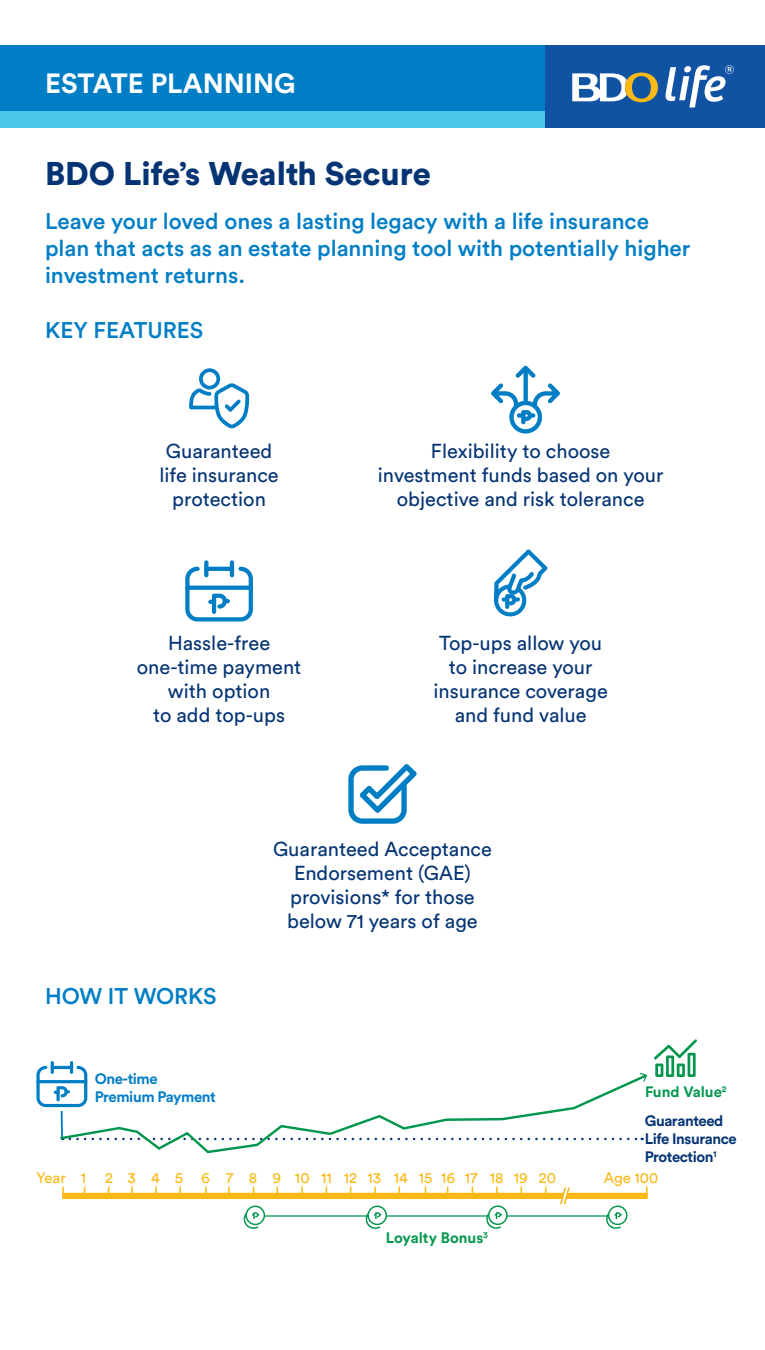
<style>
.page{position:relative;width:765px;height:1350px;background:#fff}
.page>*{position:absolute;margin:0;border:0;box-sizing:border-box;transform-origin:0 0}
.t1{font:900 32.5px "Circular Std";color:#053474}
.t2{font:700 27.5px "Circular Std";color:#fff}
.t3{font:500 22.5px/27px "Circular Std";color:#007ec5}
.t4{font:20px/24px "Circular Std";color:#053474;text-align:center}
.t5{font:15px "Circular Std";color:#fcb814}
.t6{font:700 15px/18px "Circular Std";letter-spacing:-.03em;color:#053474}
.t7{font:700 15px "Circular Std";color:#00964c}
.t8{font:700 15px/18px "Circular Std";letter-spacing:-.03em;color:#007ec5}
</style>
<div class="page">
<div style="left:0;top:45px;width:546px;height:83px;background:#007ec5"></div>
<div style="left:0;top:112px;width:546px;height:16px;background:#4dc7e9"></div>
<div style="left:546px;top:45px;width:219px;height:83px;background:#1153a3"></div>
<svg style="left:572px;top:73px;width:86px;height:29px"></svg>
<svg style="left:666px;top:65px;width:68px;height:43px"></svg>
<svg style="left:491px;top:365px;width:69px;height:69px"></svg>
<svg style="left:348px;top:764px;width:69px;height:60px"></svg>
<svg style="left:204px;top:560px;width:4px;height:17px"></svg>
<svg style="left:230px;top:560px;width:4px;height:17px"></svg>
<svg style="left:185px;top:567px;width:68px;height:55px"></svg>
<div style="left:62px;top:1193px;width:501px;height:6px;background:#fcb814"></div>
<svg style="left:62px;top:1187px;width:2px;height:12px"></svg>
<svg style="left:131px;top:1187px;width:2px;height:6px"></svg>
<svg style="left:155px;top:1187px;width:2px;height:6px"></svg>
<svg style="left:179px;top:1187px;width:2px;height:6px"></svg>
<svg style="left:205px;top:1187px;width:2px;height:6px"></svg>
<svg style="left:228px;top:1187px;width:2px;height:6px"></svg>
<svg style="left:301px;top:1187px;width:2px;height:6px"></svg>
<svg style="left:374px;top:1187px;width:2px;height:6px"></svg>
<svg style="left:496px;top:1187px;width:2px;height:6px"></svg>
<svg style="left:646px;top:1187px;width:2px;height:6px"></svg>
<svg style="left:559px;top:1187px;width:12px;height:18px"></svg>
<div style="left:567px;top:1193px;width:81px;height:6px;background:#fcb814"></div>
<hr style="left:265px;top:1215px;width:102px;height:2px;background:#00964c">
<hr style="left:386px;top:1215px;width:101px;height:2px;background:#00964c">
<hr style="left:506px;top:1215px;width:102px;height:2px;background:#00964c">
<svg style="left:62px;top:1140px;width:581px;height:14px"></svg>
<svg style="left:36px;top:1061px;width:611px;height:79px"></svg>
<svg style="left:189px;top:368px;width:60px;height:60px"></svg>
<svg style="left:493px;top:549px;width:55px;height:68px"></svg>
<svg style="left:654px;top:1039px;width:43px;height:38px"></svg>
<svg style="left:243px;top:1206px;width:22px;height:23px"></svg>
<svg style="left:364px;top:1206px;width:23px;height:23px"></svg>
<svg style="left:485px;top:1205px;width:23px;height:24px"></svg>
<svg style="left:605px;top:1206px;width:22px;height:23px"></svg>
<h2 class="t2" style="left:45px;top:65px;width:252px">ESTATE PLANNING</h2>
<h1 class="t1" style="left:45px;top:152px;width:388px">BDO Life’s Wealth Secure</h1>
<p class="t3" style="left:45px;top:207px;width:647px">Leave your loved ones a lasting legacy with a life insurance plan that acts as an estate planning tool with potentially higher investment returns.</p>
<p class="t3" style="left:45px;top:316px;width:160px">KEY FEATURES</p>
<p class="t4" style="left:159px;top:439px;width:121px">Guaranteed life insurance protection</p>
<p class="t4" style="left:137px;top:630px;width:166px">Hassle-free one-time payment with option<br>to add top-ups</p>
<p class="t4" style="left:378px;top:439px;width:287px">Flexibility to choose<br>investment funds based on your objective and risk tolerance</p>
<p class="t4" style="left:433px;top:630px;width:176px">Top-ups allow you to increase your insurance coverage and fund value</p>
<p class="t3" style="left:45px;top:982px;width:173px">HOW IT WORKS</p>
<p class="t8" style="left:95px;top:1069px;width:122px">One-time<br>Premium Payment</p>
<p class="t4" style="left:273px;top:837px;width:220px">Guaranteed Acceptance<br>Endorsement (GAE) provisions* for those below 71 years of age</p>
<p class="t7" style="left:645px;top:1082px;width:83px">Fund Value<sup>2</sup></p>
<p class="t6" style="left:645px;top:1111px;width:94px">Guaranteed<br>Life Insurance<br>Protection<sup>1</sup></p>
<p class="t5" style="left:37px;top:1169px;width:51px">Year 1</p>
<p class="t5" style="left:105px;top:1169px;width:452px">2 3 4 5 6 7 8 9 10111213 1415 1617 18 19 20</p>
<p class="t5" style="left:604px;top:1169px;width:56px">Age 100</p>
<p class="t7" style="left:386px;top:1228px;width:104px">Loyalty Bonus<sup>3</sup></p>
</div>
